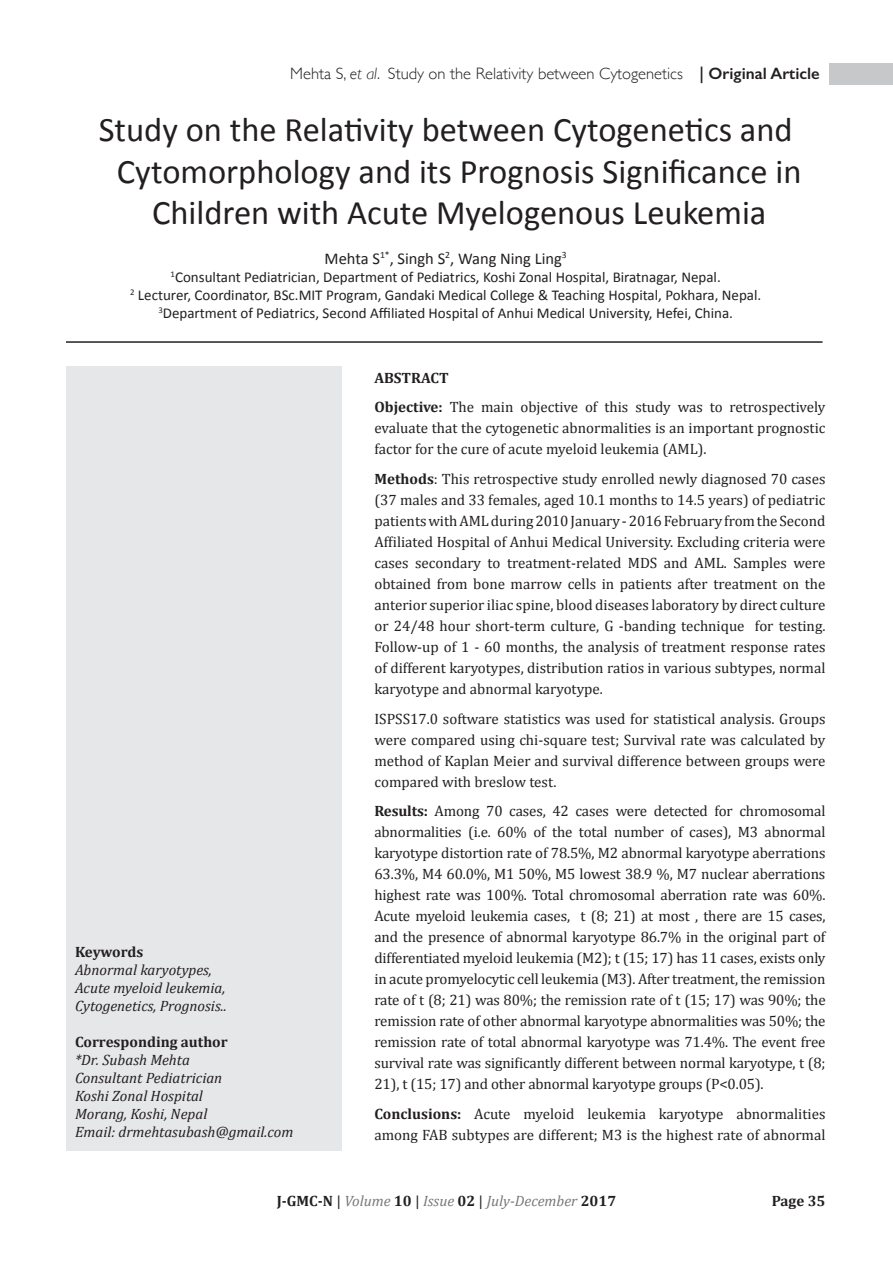
<style>
.page{position:relative;width:893px;height:1263px;background:#fff}
.page>*{position:absolute;margin:0;border:0;box-sizing:border-box;transform-origin:0 0}
.t1{font:34.5px/41.4px "Calibri";color:#231f20;text-align:center}
.t2{font:300 16.5px "Gill Sans";color:#231f20}
.t3{font:16.5px "Calibri";color:#231f20}
.t4{font:600 16.5px "Gill Sans";color:#231f20}
.t5{font:15px/21px "Cambria";color:#231f20}
.t6{font:15px/18px "Calibri";color:#231f20;text-align:center}
.t7{font:italic 15px/18px "Cambria";color:#231f20}
.t8{font:italic 15px "Cambria";color:#76787b}
.t9{font:700 15px "Cambria";color:#231f20}
.s1{font-style:italic}
.s2{font-weight:700}
.s3{font-weight:700;font-style:normal;color:#231f20}
.s4{font-style:normal;color:#231f20}
</style>
<div class="page">
<div style="left:829px;top:64px;width:64px;height:21px;background:#c7c8ca"></div>
<hr style="left:66px;top:341px;width:756px;height:2px;background:#231f20">
<div style="left:66px;top:366px;width:275px;height:784px;background:#e6e7e9"></div>
<p class="t4" style="left:699px;top:63px;width:122px">| Original Article</p>
<h1 class="t1" style="left:99px;top:109px;width:704px">Study on the Relativity between Cytogenetics and<br>Cytomorphology and its Prognosis Significance in<br>Children with Acute Myelogenous Leukemia</h1>
<p class="t3" style="left:325px;top:248px;width:244px">Mehta S<sup>1*</sup>, Singh S<sup>2</sup>, Wang Ning Ling<sup>3</sup></p>
<p class="t6" style="left:130px;top:268px;width:633px"><sup>1</sup>Consultant Pediatrician, Department of Pediatrics, Koshi Zonal Hospital, Biratnagar, Nepal.<br><sup>2</sup> Lecturer, Coordinator, BSc.MIT Program, Gandaki Medical College &amp; Teaching Hospital, Pokhara, Nepal.<br><sup>3</sup>Department of Pediatrics, Second Affiliated Hospital of Anhui Medical University, Hefei, China.</p>
<p class="t2" style="left:290px;top:60px;width:394px">Mehta S, <span class="s1">et al</span>. Study on the Relativity between Cytogenetics</p>
<p class="t9" style="left:75px;top:941px;width:70px">Keywords</p>
<p class="t7" style="left:75px;top:960px;width:153px">Abnormal karyotypes,<br>Acute myeloid leukemia,<br>Cytogenetics, Prognosis..</p>
<p class="t9" style="left:75px;top:1031px;width:154px">Corresponding author</p>
<p class="t7" style="left:75px;top:1050px;width:220px">*Dr. Subash Mehta<br>Consultant Pediatrician<br>Koshi Zonal Hospital<br>Morang, Koshi, Nepal<br>Email: drmehtasubash@gmail.com</p>
<p class="t5" style="left:374px;top:363px;width:453px;line-height:29.7px"><span class="s2">ABSTRACT<br>Objective:</span> The main objective of this study was to retrospectively</p>
<p class="t5" style="left:374px;top:418px;width:453px">evaluate that the cytogenetic abnormalities is an important prognostic factor for the cure of acute myeloid leukemia (AML).</p>
<p class="t5" style="left:374px;top:468px;width:453px;text-align:justify"><span class="s2">Methods</span>: This retrospective study enrolled newly diagnosed 70 cases (37 males and 33 females, aged 10.1 months to 14.5 years) of pediatric patients with AML during 2010 January - 2016 February from the Second Affiliated Hospital of Anhui Medical University. Excluding criteria were cases secondary to treatment-related MDS and AML. Samples were obtained from bone marrow cells in patients after treatment on the anterior superior iliac spine, blood diseases laboratory by direct culture or 24/48 hour short-term culture, G -banding technique for testing.<br>Follow-up of 1 - 60 months, the analysis of treatment response rates of different karyotypes, distribution ratios in various subtypes, normal karyotype and abnormal karyotype.</p>
<p class="t5" style="left:374px;top:708px;width:453px;text-align:justify">ISPSS17.0 software statistics was used for statistical analysis. Groups were compared using chi-square test; Survival rate was calculated by method of Kaplan Meier and survival difference between groups were compared with breslow test.</p>
<p class="t5" style="left:374px;top:800px;width:453px;text-align:justify"><span class="s2">Results:</span> Among 70 cases, 42 cases were detected for chromosomal abnormalities (i.e. 60% of the total number of cases), M3 abnormal karyotype distortion rate of 78.5%, M2 abnormal karyotype aberrations 63.3%, M4 60.0%, M1 50%, M5 lowest 38.9 %, M7 nuclear aberrations highest rate was 100%. Total chromosomal aberration rate was 60%.<br>Acute myeloid leukemia cases, t (8; 21) at most , there are 15 cases, and the presence of abnormal karyotype 86.7% in the original part of differentiated myeloid leukemia (M2); t (15; 17) has 11 cases, exists only in acute promyelocytic cell leukemia (M3). After treatment, the remission rate of t (8; 21) was 80%; the remission rate of t (15; 17) was 90%; the remission rate of other abnormal karyotype abnormalities was 50%; the remission rate of total abnormal karyotype was 71.4%. The event free survival rate was significantly different between normal karyotype, t (8; 21), t (15; 17) and other abnormal karyotype groups (P&lt;0.05).</p>
<p class="t5" style="left:374px;top:1103px;width:453px"><span class="s2">Conclusions:</span> Acute myeloid leukemia karyotype abnormalities among FAB subtypes are different; M3 is the highest rate of abnormal</p>
<p class="t8" style="left:277px;top:1190px;width:341px"><span class="s3">J-GMC-N</span> <span class="s4">|</span> Volume <span class="s3">10</span> <span class="s4">|</span> Issue <span class="s3">02</span> <span class="s4">|</span> July-December <span class="s3">2017</span></p>
<p class="t9" style="left:772px;top:1190px;width:55px">Page 35</p>
</div>
